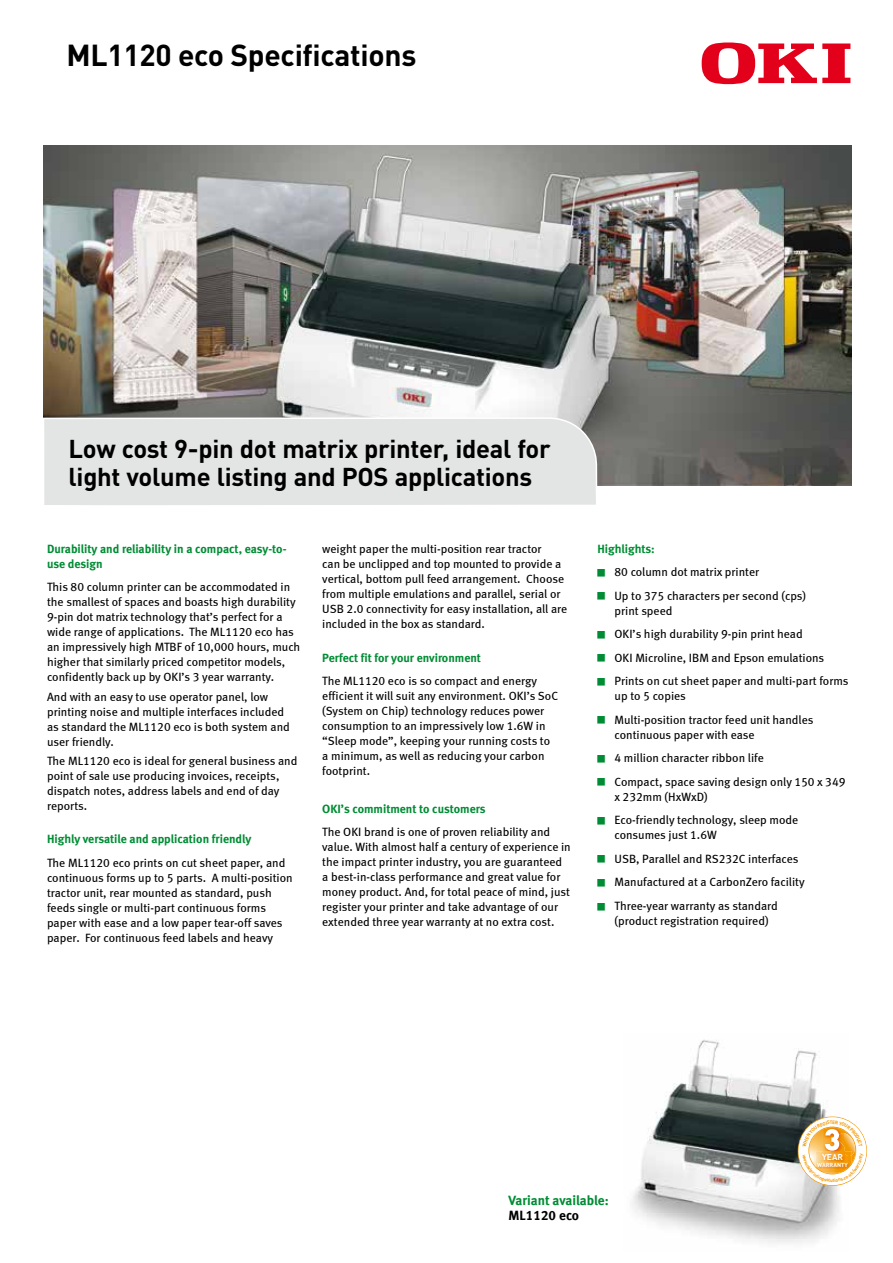
<style>
.page{position:relative;width:893px;height:1263px;background:#fff}
.page>*{position:absolute;margin:0;border:0;box-sizing:border-box;transform-origin:0 0}
.t1{font:700 30px "DIN Pro";letter-spacing:-.01em;color:#000}
.t2{font:700 25.5px/28.5px "DIN Pro";letter-spacing:-.01em;color:#000}
.t3{font:13.5px "Meta Bold CELF";letter-spacing:-.005em;color:#008c34}
.t4{font:13.5px "Meta Bold CELF";color:#000}
.t5{font:12px/15px "Meta Book LF";color:#000}
.t6{font:12px/15px "Meta Bold CELF";color:#008c34}
.t7{font:700 8.55px "DIN";color:#fff}
.t8{font:700 5.85px "DIN";color:#fff}
</style>
<div class="page">
<img style="left:44px;top:146px;width:807px;height:340px">
<img style="left:632px;top:1039px;width:207px;height:204px">
<div style="left:43px;top:417px;width:555px;height:88px;background:#e3e4e4"></div>
<svg style="left:702px;top:43px;width:148px;height:41px"></svg>
<svg style="left:798px;top:1116px;width:69px;height:70px"></svg>
<h1 class="t1" style="left:66px;top:30px;width:351px">ML1120 eco Specifications</h1>
<h2 class="t2" style="left:69px;top:431px;width:484px">Low cost 9-pin dot matrix printer, ideal for light volume listing and POS applications</h2>
<p class="t6" style="left:47px;top:541px;width:241px">Durability and reliability in a compact, easy-to&shy;use design</p>
<p class="t5" style="left:47px;top:580px;width:255px">This 80 column printer can be accommodated in the smallest of spaces and boasts high durability 9-pin dot matrix technology that’s perfect for a wide range of applications. The ML1120 eco has an impressively high MTBF of 10,000 hours, much higher that similarly priced competitor models, confidently back up by OKI’s 3 year warranty.</p>
<p class="t5" style="left:47px;top:689px;width:244px">And with an easy to use operator panel, low printing noise and multiple interfaces included as standard the ML1120 eco is both system and user friendly.</p>
<p class="t5" style="left:47px;top:753px;width:252px">The ML1120 eco is ideal for general business and point of sale use producing invoices, receipts, dispatch notes, address labels and end of day reports.</p>
<p class="t6" style="left:47px;top:831px;width:206px">Highly versatile and application friendly</p>
<p class="t5" style="left:47px;top:855px;width:247px">The ML1120 eco prints on cut sheet paper, and continuous forms up to 5 parts. A multi-position tractor unit, rear mounted as standard, push feeds single or multi-part continuous forms paper with ease and a low paper tear-off saves paper. For continuous feed labels and heavy</p>
<p class="t5" style="left:322px;top:542px;width:247px">weight paper the multi-position rear tractor<br>can be unclipped and top mounted to provide a vertical, bottom pull feed arrangement. Choose from multiple emulations and parallel, serial or USB 2.0 connectivity for easy installation, all are included in the box as standard.</p>
<p class="t6" style="left:322px;top:650px;width:160px">Perfect fit for your environment</p>
<p class="t5" style="left:322px;top:673px;width:237px">The ML1120 eco is so compact and energy efficient it will suit any environment. OKI’s SoC (System on Chip) technology reduces power consumption to an impressively low 1.6W in “Sleep mode”, keeping your running costs to a minimum, as well as reducing your carbon footprint.</p>
<p class="t6" style="left:322px;top:801px;width:165px">OKI’s commitment to customers</p>
<p class="t5" style="left:322px;top:824px;width:250px">The OKI brand is one of proven reliability and value. With almost half a century of experience in the impact printer industry, you are guaranteed a best-in-class performance and great value for money product. And, for total peace of mind, just register your printer and take advantage of our extended three year warranty at no extra cost.</p>
<p class="t6" style="left:597px;top:541px;width:59px">Highlights:</p>
<p class="t5" style="left:614px;top:560px;width:193px;line-height:23.5px">80 column dot matrix printer<br>Up to 375 characters per second (cps)</p>
<p class="t5" style="left:614px;top:599px;width:236px;line-height:23.5px">print speed<br>OKI’s high durability 9-pin print head<br>OKI Microline, IBM and Epson emulations Prints on cut sheet paper and multi-part forms</p>
<p class="t5" style="left:614px;top:684px;width:200px;line-height:23.5px">up to 5 copies<br>Multi-position tractor feed unit handles</p>
<p class="t5" style="left:614px;top:723px;width:232px;line-height:23.5px">continuous paper with ease<br>4 million character ribbon life<br>Compact, space saving design only 150 x 349</p>
<p class="t5" style="left:614px;top:785px;width:185px;line-height:23.5px">x 232mm (HxWxD)<br>Eco-friendly technology, sleep mode</p>
<p class="t5" style="left:614px;top:823px;width:192px;line-height:23.5px">consumes just 1.6W<br>USB, Parallel and RS232C interfaces<br>Manufactured at a CarbonZero facility<br>Three-year warranty as standard</p>
<p class="t5" style="left:614px;top:913px;width:156px">(product registration required)</p>
<p class="t7" style="left:822px;top:1151px;width:22px">YEAR</p>
<p class="t8" style="left:817px;top:1161px;width:32px">WARRANTY</p>
<p class="t3" style="left:509px;top:1192px;width:102px">Variant available:</p>
<p class="t4" style="left:509px;top:1207px;width:72px">ML1120 eco</p>
</div>
